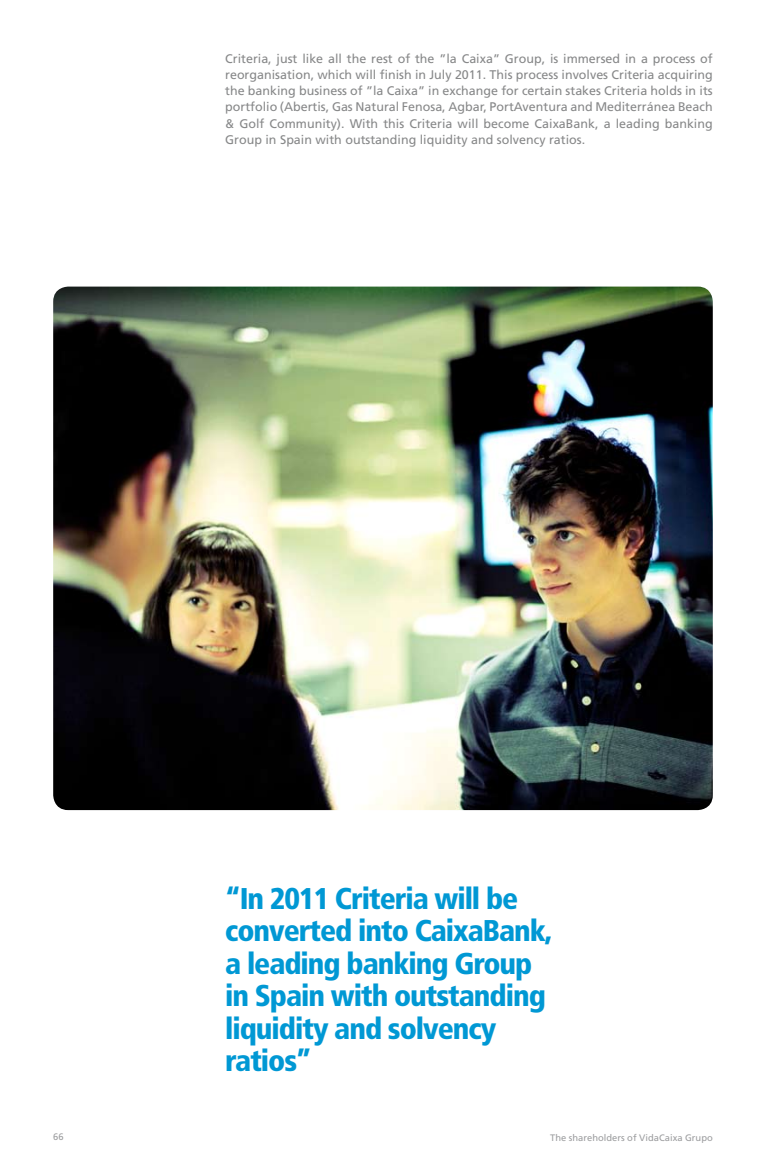
<style>
.page{position:relative;width:766px;height:1170px;background:#fff}
.page>*{position:absolute;margin:0;border:0;box-sizing:border-box;transform-origin:0 0}
.t1{font:900 condensed 30px/32.5px "Frutiger LT Std";letter-spacing:-.035em;color:#0098d4}
.t2{font:12.5px/16.2px "Frutiger LT Std";color:#878889;text-align:justify}
.t3{font:9.38px "Frutiger LT Std";color:#9c9d9f}
</style>
<div class="page">
<img style="left:53px;top:286px;width:659px;height:524px;border-radius:15px">
<p class="t2" style="left:225px;top:50px;width:489px">Criteria, just like all the rest of the ”la Caixa” Group, is immersed in a process of reorganisation, which will finish in July 2011. This process involves Criteria acquiring the banking business of ”la Caixa” in exchange for certain stakes Criteria holds in its portfolio (Abertis, Gas Natural Fenosa, Agbar, PortAventura and Mediterránea Beach &amp; Golf Community). With this Criteria will become CaixaBank, a leading banking Group in Spain with outstanding liquidity and solvency ratios.</p>
<h1 class="t1" style="left:225px;top:882px;width:329px">“In 2011 Criteria will be converted into CaixaBank, a leading banking Group in Spain with outstanding liquidity and solvency ratios”</h1>
<p class="t3" style="left:53px;top:1131px;width:12px">66</p>
<p class="t3" style="left:550px;top:1132px;width:164px">The shareholders of VidaCaixa Grupo</p>
</div>
